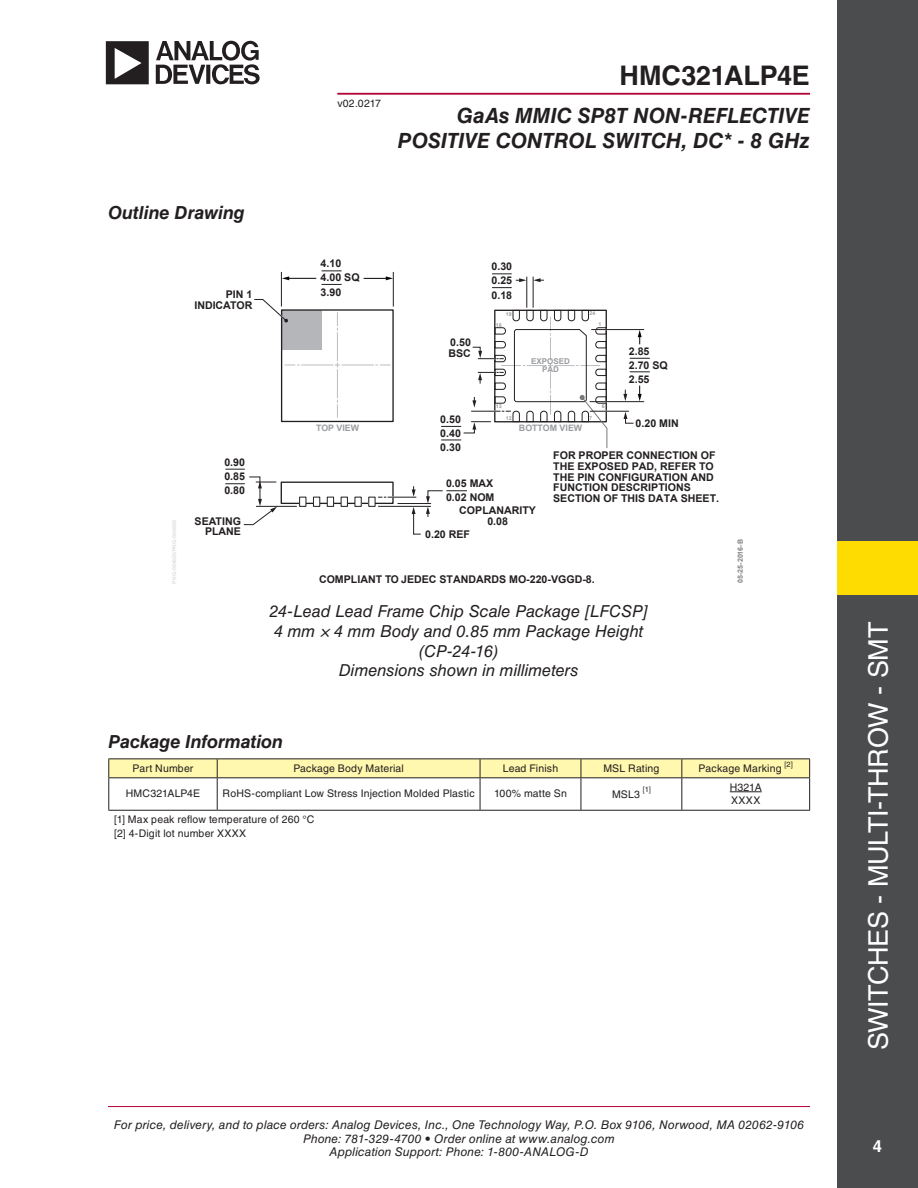
<style>
.page{position:relative;width:918px;height:1188px;background:#fff}
.page>*{position:absolute;margin:0;border:0;box-sizing:border-box;transform-origin:0 0}
.t1{font:27px "Helvetica LT Std";letter-spacing:-.01em;color:#fff}
.t2{font:700 27px "Helvetica LT Std";letter-spacing:-.005em;color:#231f20}
.t3{font:italic 700 21px/25.2px "Helvetica LT Std";color:#231f20;text-align:right}
.t4{font:italic 700 18px "Helvetica LT Std";letter-spacing:-.005em;color:#231f20}
.t5{font:italic 16.5px "Helvetica LT Std";letter-spacing:-.005em;color:#231f20}
.t6{font:700 16.5px "Helvetica LT Std";color:#fff}
.t7{font:italic 12px/13.5px "Helvetica LT Std";letter-spacing:.01em;color:#231f20;text-align:center}
.t8{font:700 10.65px/14.1px "Arial";color:#231f20}
.t9{font:10.5px "Helvetica LT Std";letter-spacing:.015em;color:#231f20}
.t10{font:700 8.85px "Arial";color:#9a9c9f}
.t11{font:700 7.95px/7.9px "Arial";color:#9a9c9f;text-align:center}
.t12{font:7.5px "Helvetica LT Std";color:#231f20}
.t13{font:700 7.05px "Arial";color:#808285}
.t14{font:700 5.25px "Arial";color:#dddee0}
.t15{font:700 5.25px "Arial";color:#9a9c9f}
</style>
<div class="page">
<div style="left:837px;top:0;width:81px;height:1188px;background:#4b4c4d"></div>
<div style="left:837px;top:541px;width:81px;height:54px;background:#ffdc01"></div>
<hr style="left:108px;top:1106px;width:702px;height:1px;background:#b30437">
<hr style="left:338px;top:93px;width:472px;height:1px;background:#b30437">
<svg style="left:106px;top:41px;width:154px;height:43px"></svg>
<svg style="left:225px;top:270px;width:425px;height:237px"></svg>
<div style="left:282px;top:311px;width:40px;height:39px;background:#b5b6ba"></div>
<hr style="left:281px;top:272px;width:1px;height:34px;background:#231f20">
<hr style="left:393px;top:272px;width:1px;height:34px;background:#231f20">
<svg style="left:322px;top:270px;width:20px;height:1px"></svg>
<svg style="left:322px;top:284px;width:20px;height:1px"></svg>
<div style="left:281px;top:482px;width:113px;height:22px;border:1px solid #231f20"></div>
<hr style="left:256px;top:506px;width:41px;height:1px;background:#231f20">
<svg style="left:225px;top:469px;width:20px;height:1px"></svg>
<svg style="left:364px;top:276px;width:29px;height:4px"></svg>
<svg style="left:282px;top:276px;width:34px;height:4px"></svg>
<svg style="left:638px;top:386px;width:4px;height:15px"></svg>
<svg style="left:638px;top:330px;width:4px;height:14px"></svg>
<div style="left:281px;top:309px;width:113px;height:113px;border:1px solid #231f20"></div>
<svg style="left:253px;top:299px;width:35px;height:24px"></svg>
<hr style="left:526px;top:277px;width:1px;height:30px;background:#231f20">
<hr style="left:533px;top:277px;width:1px;height:30px;background:#231f20">
<svg style="left:533px;top:278px;width:11px;height:4px"></svg>
<svg style="left:492px;top:273px;width:34px;height:15px"></svg>
<hr style="left:302px;top:365px;width:31px;height:1px;background:#bcbdc0">
<svg style="left:285px;top:365px;width:14px;height:1px"></svg>
<hr style="left:342px;top:365px;width:31px;height:1px;background:#bcbdc0">
<svg style="left:376px;top:365px;width:14px;height:1px"></svg>
<svg style="left:335px;top:313px;width:4px;height:104px"></svg>
<svg style="left:225px;top:476px;width:52px;height:50px"></svg>
<svg style="left:378px;top:487px;width:89px;height:48px"></svg>
<div style="left:300px;top:497px;width:6px;height:9px;background:#fff"></div>
<div style="left:299px;top:497px;width:7px;height:10px;border:1px solid #231f20"></div>
<div style="left:313px;top:497px;width:7px;height:9px;background:#fff"></div>
<div style="left:313px;top:497px;width:7px;height:10px;border:1px solid #231f20"></div>
<div style="left:327px;top:497px;width:7px;height:9px;background:#fff"></div>
<div style="left:327px;top:497px;width:7px;height:10px;border:1px solid #231f20"></div>
<div style="left:341px;top:497px;width:6px;height:9px;background:#fff"></div>
<div style="left:341px;top:497px;width:7px;height:10px;border:1px solid #231f20"></div>
<div style="left:355px;top:497px;width:6px;height:9px;background:#fff"></div>
<div style="left:354px;top:497px;width:8px;height:10px;border:1px solid #231f20"></div>
<div style="left:369px;top:497px;width:6px;height:9px;background:#fff"></div>
<div style="left:368px;top:497px;width:8px;height:10px;border:1px solid #231f20"></div>
<svg style="left:630px;top:358px;width:20px;height:1px"></svg>
<svg style="left:630px;top:371px;width:20px;height:1px"></svg>
<svg style="left:623px;top:390px;width:4px;height:11px"></svg>
<svg style="left:624px;top:412px;width:10px;height:12px"></svg>
<hr style="left:590px;top:411px;width:39px;height:1px;background:#231f20">
<hr style="left:590px;top:401px;width:54px;height:1px;background:#231f20">
<svg style="left:441px;top:309px;width:167px;height:140px"></svg>
<hr style="left:591px;top:329px;width:53px;height:1px;background:#231f20">
<hr style="left:108px;top:758px;width:109px;height:1px;background:#231f20">
<hr style="left:217px;top:758px;width:263px;height:1px;background:#231f20">
<hr style="left:480px;top:758px;width:101px;height:1px;background:#231f20">
<hr style="left:581px;top:758px;width:101px;height:1px;background:#231f20">
<hr style="left:682px;top:758px;width:128px;height:1px;background:#231f20">
<svg style="left:108px;top:759px;width:702px;height:18px;background:#f8f1a9"></svg>
<hr style="left:108px;top:777px;width:109px;height:1px;background:#231f20">
<hr style="left:108px;top:778px;width:1px;height:32px;background:#231f20">
<hr style="left:217px;top:777px;width:263px;height:1px;background:#231f20">
<hr style="left:217px;top:778px;width:1px;height:32px;background:#231f20">
<hr style="left:480px;top:777px;width:101px;height:1px;background:#231f20">
<hr style="left:480px;top:778px;width:1px;height:32px;background:#231f20">
<hr style="left:581px;top:777px;width:101px;height:1px;background:#231f20">
<hr style="left:581px;top:778px;width:1px;height:32px;background:#231f20">
<hr style="left:682px;top:777px;width:128px;height:1px;background:#231f20">
<hr style="left:681px;top:778px;width:1px;height:32px;background:#231f20">
<hr style="left:809px;top:778px;width:1px;height:32px;background:#231f20">
<hr style="left:108px;top:810px;width:109px;height:1px;background:#231f20">
<hr style="left:217px;top:810px;width:263px;height:1px;background:#231f20">
<hr style="left:480px;top:810px;width:101px;height:1px;background:#231f20">
<hr style="left:581px;top:810px;width:101px;height:1px;background:#231f20">
<hr style="left:682px;top:810px;width:128px;height:1px;background:#231f20">
<hr style="left:730px;top:792px;width:32px;height:1px;background:#231f20">
<p class="t9" style="left:337px;top:97px;width:45px">v02.0217</p>
<h1 class="t2" style="left:620px;top:59px;width:192px">HMC321ALP4E</h1>
<h2 class="t3" style="left:398px;top:103px;width:414px">GaAs MMIC SP8T NON-REFLECTIVE<br>POSITIVE CONTROL SWITCH, DC* - 8 GHz</h2>
<p class="t4" style="left:108px;top:202px;width:138px">Outline Drawing</p>
<p class="t8" style="left:194px;top:289px;width:60px;line-height:10.6px;text-align:right">PIN 1<br>INDICATOR</p>
<p class="t14" style="left:171px;top:584px;width:65px;rotate:-90deg">PKG-004926/PKG-004866</p>
<p class="t8" style="left:224px;top:456px;width:22px;text-align:justify">0.90<br>0.85<br>0.80</p>
<p class="t8" style="left:195px;top:516px;width:48px;line-height:10.6px;text-align:right">SEATING<br>PLANE</p>
<p class="t8" style="left:321px;top:257px;width:40px">4.10<br>4.00 SQ<br>3.90</p>
<p class="t8" style="left:449px;top:337px;width:24px;line-height:10.6px">0.50<br>BSC</p>
<p class="t8" style="left:492px;top:260px;width:22px;text-align:justify">0.30<br>0.25<br>0.18</p>
<p class="t15" style="left:506px;top:311px;width:7px">19</p>
<p class="t15" style="left:590px;top:310px;width:7px">24</p>
<p class="t15" style="left:496px;top:321px;width:7px">18</p>
<p class="t15" style="left:599px;top:320px;width:4px">1</p>
<p class="t11" style="left:531px;top:358px;width:40px">EXPOSED<br>PAD</p>
<p class="t15" style="left:496px;top:402px;width:7px">13</p>
<p class="t15" style="left:602px;top:403px;width:4px">6</p>
<p class="t8" style="left:629px;top:344px;width:40px">2.85<br>2.70 SQ<br>2.55</p>
<p class="t8" style="left:440px;top:412px;width:22px;text-align:justify">0.50<br>0.40<br>0.30</p>
<p class="t15" style="left:506px;top:415px;width:7px">12</p>
<p class="t15" style="left:589px;top:415px;width:4px">7</p>
<p class="t8" style="left:636px;top:417px;width:45px">0.20 MIN</p>
<p class="t10" style="left:316px;top:422px;width:44px">TOP VIEW</p>
<p class="t10" style="left:519px;top:422px;width:65px">BOTTOM VIEW</p>
<p class="t8" style="left:553px;top:451px;width:167px;line-height:10.6px">FOR PROPER CONNECTION OF<br>THE EXPOSED PAD, REFER TO<br>THE PIN CONFIGURATION AND<br>FUNCTION DESCRIPTIONS<br>SECTION OF THIS DATA SHEET.</p>
<p class="t8" style="left:446px;top:477px;width:50px">0.05 MAX<br>0.02 NOM</p>
<p class="t8" style="left:425px;top:527px;width:46px">0.20 REF</p>
<p class="t8" style="left:459px;top:505px;width:78px;line-height:10.6px;text-align:center">COPLANARITY<br>0.08</p>
<p class="t8" style="left:319px;top:573px;width:277px">COMPLIANT TO JEDEC STANDARDS MO-220-VGGD-8.</p>
<p class="t5" style="left:269px;top:602px;width:380px">24-Lead Lead Frame Chip Scale Package [LFCSP]</p>
<p class="t5" style="left:274px;top:621px;width:371px">4 mm × 4 mm Body and 0.85 mm Package Height</p>
<p class="t5" style="left:419px;top:641px;width:80px">(CP-24-16)</p>
<p class="t5" style="left:339px;top:661px;width:241px">Dimensions shown in millimeters</p>
<p class="t13" style="left:736px;top:583px;width:45px;rotate:-90deg">05-25-2016-B</p>
<p class="t4" style="left:108px;top:731px;width:176px">Package Information</p>
<p class="t9" style="left:133px;top:762px;width:62px">Part Number</p>
<p class="t9" style="left:293px;top:762px;width:112px">Package Body Material</p>
<p class="t9" style="left:503px;top:762px;width:57px">Lead Finish</p>
<p class="t9" style="left:603px;top:762px;width:58px">MSL Rating</p>
<p class="t9" style="left:699px;top:762px;width:96px">Package Marking <sup>[2]</sup></p>
<p class="t9" style="left:126px;top:788px;width:76px">HMC321ALP4E</p>
<p class="t9" style="left:223px;top:788px;width:253px">RoHS-compliant Low Stress Injection Molded Plastic</p>
<p class="t9" style="left:494px;top:788px;width:74px">100% matte Sn</p>
<p class="t9" style="left:612px;top:788px;width:30px">MSL3</p>
<p class="t12" style="left:643px;top:785px;width:9px">[1]</p>
<p class="t9" style="left:730px;top:781px;width:33px">H321A</p>
<p class="t9" style="left:731px;top:794px;width:31px">XXXX</p>
<p class="t9" style="left:114px;top:813px;width:202px">[1] Max peak reflow temperature of 260 °C</p>
<p class="t9" style="left:114px;top:827px;width:134px">[2] 4-Digit lot number XXXX</p>
<p class="t7" style="left:114px;top:1118px;width:692px">For price, delivery, and to place orders: Analog Devices, Inc., One Technology Way, P.O. Box 9106, Norwood, MA 02062-9106<br>Phone: 781-329-4700 • Order online at www.analog.com<br>Application Support: Phone: 1-800-ANALOG-D</p>
<h1 class="t1" style="left:863px;top:1050px;width:430px;rotate:-90deg">SWITCHES - MULTI-THROW - SMT</h1>
<h3 class="t6" style="left:873px;top:1136px;width:11px">4</h3>
</div>
